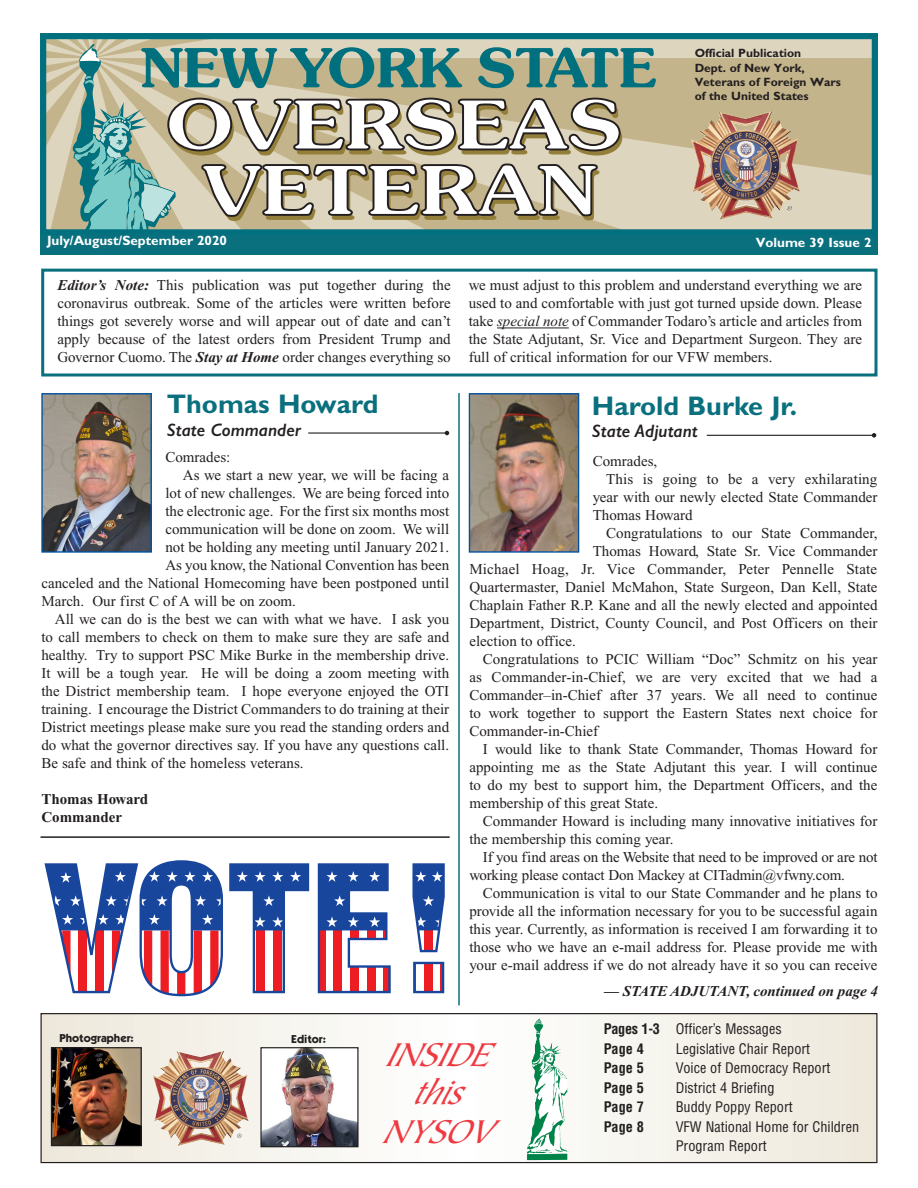
<style>
.page{position:relative;width:918px;height:1188px;background:#fff}
.page>*{position:absolute;margin:0;border:0;box-sizing:border-box;transform-origin:0 0}
.t1{font:italic 37.05px "Tiepolo";color:#ee3a41}
.t2{font:700 27px "Gill Sans Std";color:#0a707e}
.t3{font:italic 600 18px "Gill Sans";color:#231f20}
.yiv4963469309msonorm{font:15px/18px "Times New Roman";color:#231f20;text-align:justify}
.t4{font:italic 700 15px "Times New Roman";color:#231f20}
.yiv4963469309msonorm-2{font:700 15px "Times New Roman";color:#231f20}
.t5{font:condensed 14.25px/19.5px "Helvetica LT Std";color:#231f20}
.t6{font:700 condensed 14.25px "Helvetica LT Std";color:#231f20}
.t7{font:700 13.5px "Gill Sans Std";color:#fff}
.t8{font:700 12px "Gill Sans Std";color:#231f20}
.t9{font:700 11.55px "ITC Kabel Std";color:#231f20}
.s1{font-weight:700;font-style:italic}
.s2{font-style:italic}
.s3{font-weight:700}
</style>
<div class="page">
<div style="left:40px;top:33px;width:838px;height:221px;background:#0a707e"></div>
<div style="left:44px;top:37px;width:830px;height:195px;background:#ded5be"></div>
<svg style="left:656px;top:58px;width:215px;height:118px;fill:#c3b48b"></svg>
<svg style="left:47px;top:40px;width:609px;height:189px"></svg>
<div style="left:41px;top:34px;width:836px;height:201px;border:5px solid #01707e"></div>
<img style="left:691px;top:112px;width:77px;height:80px">
<svg style="left:43px;top:1015px;width:833px;height:146px"></svg>
<div style="left:41px;top:1013px;width:837px;height:150px;border:1px solid #231f20"></div>
<img style="left:527px;top:1018px;width:40px;height:142px">
<img style="left:53px;top:1049px;width:87px;height:95px">
<div style="left:51px;top:1047px;width:91px;height:99px;border:1px solid #231f20"></div>
<img style="left:262px;top:1049px;width:95px;height:96px">
<div style="left:260px;top:1047px;width:99px;height:100px;border:1px solid #231f20"></div>
<img style="left:153px;top:1051px;width:68px;height:50px">
<hr style="left:458px;top:393px;width:2px;height:612px;background:#0a707e">
<hr style="left:497px;top:328px;width:72px;height:1px;background:#231f20">
<div style="left:41px;top:269px;width:837px;height:108px;border:3px solid #0a707e"></div>
<hr style="left:308px;top:432px;width:139px;height:2px;background:#231f20">
<svg style="left:445px;top:431px;width:4px;height:4px"></svg>
<img style="left:471px;top:395px;width:106px;height:156px">
<div style="left:469px;top:393px;width:110px;height:160px;border:1px solid #0153a0"></div>
<hr style="left:707px;top:435px;width:167px;height:1px;background:#231f20">
<svg style="left:872px;top:433px;width:4px;height:5px"></svg>
<img style="left:43px;top:395px;width:107px;height:156px">
<div style="left:41px;top:393px;width:111px;height:160px;border:1px solid #0153a0"></div>
<hr style="left:40px;top:836px;width:410px;height:2px;background:#231f20">
<svg style="left:44px;top:860px;width:401px;height:137px"></svg>
<p class="t8" style="left:695px;top:46px;width:108px">Official Publication</p>
<p class="t8" style="left:695px;top:60px;width:112px">Dept. of New York,</p>
<p class="t8" style="left:695px;top:75px;width:148px">Veterans of Foreign Wars</p>
<p class="t8" style="left:695px;top:89px;width:116px">of the United States</p>
<p class="t7" style="left:47px;top:233px;width:181px">July/August/September 2020</p>
<p class="t7" style="left:756px;top:234px;width:117px">Volume 39 Issue 2</p>
<p class="yiv4963469309msonorm" style="left:57px;top:276px;width:395px"><span class="s1">Editor’s Note:</span> This publication was put together during the coronavirus outbreak. Some of the articles were written before things got severely worse and will appear out of date and can’t apply because of the latest orders from President Trump and Governor Cuomo. The <span class="s1">Stay at Home</span> order changes everything so</p>
<p class="yiv4963469309msonorm" style="left:469px;top:276px;width:395px">we must adjust to this problem and understand everything we are used to and comfortable with just got turned upside down. Please take <span class="s2">special note</span> of Commander Todaro’s article and articles from the State Adjutant, Sr. Vice and Department Surgeon. They are full of critical information for our VFW members.</p>
<p class="t2" style="left:167px;top:388px;width:213px">Thomas Howard</p>
<p class="t3" style="left:167px;top:419px;width:136px">State Commander</p>
<p class="yiv4963469309msonorm" style="left:165px;top:448px;width:66px">Comrades:</p>
<p class="yiv4963469309msonorm" style="left:183px;top:466px;width:268px">As we start a new year, we will be facing a</p>
<p class="yiv4963469309msonorm" style="left:165px;top:484px;width:285px">lot of new challenges. We are being forced into</p>
<p class="yiv4963469309msonorm" style="left:165px;top:502px;width:285px">the electronic age. For the first six months most</p>
<p class="yiv4963469309msonorm" style="left:165px;top:520px;width:285px">communication will be done on zoom. We will</p>
<p class="yiv4963469309msonorm" style="left:165px;top:538px;width:285px">not be holding any meeting until January 2021.</p>
<p class="yiv4963469309msonorm" style="left:165px;top:556px;width:285px">As you know, the National Convention has been</p>
<p class="yiv4963469309msonorm" style="left:41px;top:574px;width:409px">canceled and the National Homecoming have been postponed until</p>
<p class="yiv4963469309msonorm" style="left:41px;top:592px;width:256px">March. Our first C of A will be on zoom.</p>
<p class="yiv4963469309msonorm" style="left:41px;top:610px;width:409px;text-indent:14px">All we can do is the best we can with what we have. I ask you to call members to check on them to make sure they are safe and healthy. Try to support PSC Mike Burke in the membership drive.<br>It will be a tough year. He will be doing a zoom meeting with the District membership team. I hope everyone enjoyed the OTI training. I encourage the District Commanders to do training at their District meetings please make sure you read the standing orders and do what the governor directives say. If you have any questions call.<br>Be safe and think of the homeless veterans.</p>
<p class="yiv4963469309msonorm-2" style="left:41px;top:790px;width:108px">Thomas Howard</p>
<p class="yiv4963469309msonorm-2" style="left:41px;top:808px;width:82px">Commander</p>
<p class="t2" style="left:592px;top:389px;width:207px">Harold Burke Jr.</p>
<p class="t3" style="left:592px;top:420px;width:108px">State Adjutant</p>
<p class="yiv4963469309msonorm" style="left:593px;top:452px;width:66px">Comrades,</p>
<p class="yiv4963469309msonorm" style="left:593px;top:470px;width:286px;text-indent:14px">This is going to be a very exhilarating year with our newly elected State Commander Thomas Howard</p>
<p class="yiv4963469309msonorm" style="left:606px;top:524px;width:273px">Congratulations to our State Commander,</p>
<p class="yiv4963469309msonorm" style="left:593px;top:542px;width:286px">Thomas Howard, State Sr. Vice Commander</p>
<p class="yiv4963469309msonorm" style="left:469px;top:560px;width:409px">Michael Hoag, Jr. Vice Commander, Peter Pennelle State</p>
<p class="yiv4963469309msonorm" style="left:469px;top:578px;width:410px">Quartermaster, Daniel McMahon, State Surgeon, Dan Kell, State</p>
<p class="yiv4963469309msonorm" style="left:469px;top:596px;width:410px">Chaplain Father R.P. Kane and all the newly elected and appointed</p>
<p class="yiv4963469309msonorm" style="left:469px;top:614px;width:410px">Department, District, County Council, and Post Officers on their</p>
<p class="yiv4963469309msonorm" style="left:469px;top:632px;width:108px">election to office.</p>
<p class="yiv4963469309msonorm" style="left:469px;top:650px;width:410px;text-indent:14px">Congratulations to PCIC William “Doc” Schmitz on his year as Commander-in-Chief, we are very excited that we had a Commander–in-Chief after 37 years. We all need to continue to work together to support the Eastern States next choice for Commander-in-Chief</p>
<p class="yiv4963469309msonorm" style="left:469px;top:740px;width:410px;text-indent:14px">I would like to thank State Commander, Thomas Howard for appointing me as the State Adjutant this year. I will continue to do my best to support him, the Department Officers, and the membership of this great State.</p>
<p class="yiv4963469309msonorm" style="left:469px;top:812px;width:410px;text-indent:14px">Commander Howard is including many innovative initiatives for the membership this coming year.</p>
<p class="yiv4963469309msonorm" style="left:469px;top:848px;width:410px;text-indent:14px">If you find areas on the Website that need to be improved or are not working please contact Don Mackey at CITadmin@vfwny.com.</p>
<p class="yiv4963469309msonorm" style="left:469px;top:884px;width:410px;text-indent:14px">Communication is vital to our State Commander and he plans to provide all the information necessary for you to be successful again this year. Currently, as information is received I am forwarding it to those who we have an e-mail address for. Please provide me with your e-mail address if we do not already have it so you can receive</p>
<p class="t9" style="left:59px;top:1031px;width:76px">Photographer:</p>
<p class="t9" style="left:291px;top:1032px;width:36px">Editor:</p>
<p class="t1" style="left:385px;top:1035px;width:121px">INSIDE</p>
<p class="t1" style="left:412px;top:1073px;width:66px">this</p>
<p class="t1" style="left:382px;top:1111px;width:127px">NYSOV</p>
<p class="t4" style="left:604px;top:983px;width:275px">–– STATE ADJUTANT, continued on page 4</p>
<p class="t5" style="left:604px;top:1019px;width:179px"><span class="s3">Pages 1-3</span> Officer’s Messages</p>
<p class="t6" style="left:604px;top:1040px;width:42px">Page 4</p>
<p class="t5" style="left:676px;top:1039px;width:136px">Legislative Chair Report</p>
<p class="t6" style="left:604px;top:1059px;width:42px">Page 5</p>
<p class="t5" style="left:676px;top:1058px;width:156px">Voice of Democracy Report</p>
<p class="t6" style="left:604px;top:1079px;width:42px">Page 5</p>
<p class="t5" style="left:676px;top:1078px;width:100px">District 4 Briefing</p>
<p class="t6" style="left:604px;top:1098px;width:42px">Page 7</p>
<p class="t5" style="left:676px;top:1097px;width:119px">Buddy Poppy Report</p>
<p class="t6" style="left:604px;top:1118px;width:42px">Page 8</p>
<p class="t5" style="left:676px;top:1117px;width:185px">VFW National Home for Children<br>Program Report</p>
</div>
